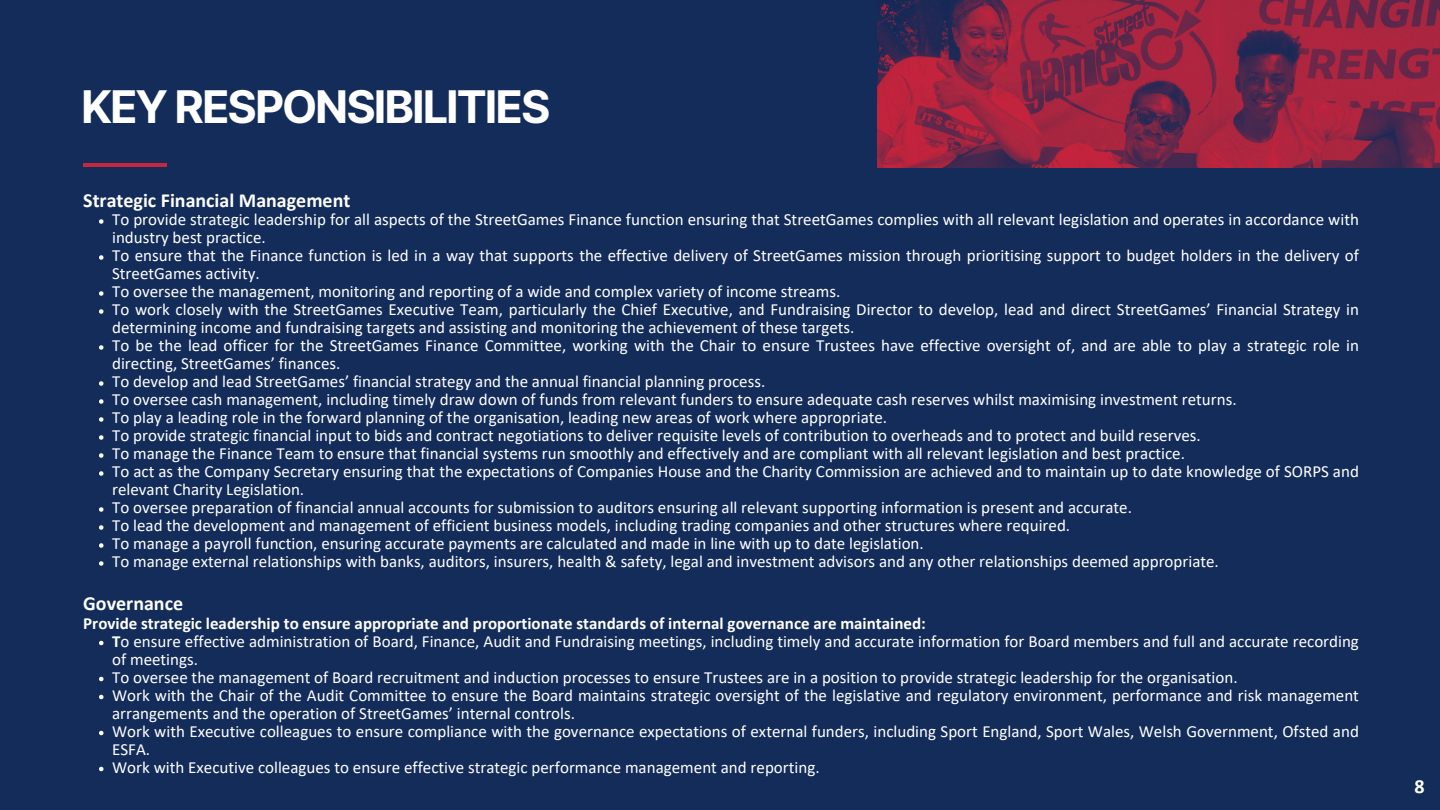
<style>
.page{position:relative;width:1440px;height:810px;background:#142c5a}
.page>*{position:absolute;margin:0;border:0;box-sizing:border-box;transform-origin:0 0}
.t1{font:700 45px "Inter";letter-spacing:-.045em;color:#fff}
.t2{font:700 20px "Calibri";color:#fff}
.t3{font:17px/18px "Calibri";color:#fff}
.t4{font:700 17px "Calibri";color:#fff}
.s1{font-weight:700}
</style>
<div class="page">
<hr style="left:83px;top:164px;width:84px;height:3px;background:#c7273e">
<svg style="left:99px;top:219px;width:5px;height:5px"></svg>
<svg style="left:99px;top:255px;width:5px;height:5px"></svg>
<svg style="left:99px;top:291px;width:5px;height:5px"></svg>
<svg style="left:99px;top:309px;width:5px;height:5px"></svg>
<svg style="left:99px;top:345px;width:5px;height:5px"></svg>
<svg style="left:99px;top:381px;width:5px;height:5px"></svg>
<svg style="left:99px;top:399px;width:5px;height:5px"></svg>
<svg style="left:99px;top:417px;width:5px;height:5px"></svg>
<svg style="left:99px;top:435px;width:5px;height:5px"></svg>
<svg style="left:99px;top:453px;width:5px;height:5px"></svg>
<svg style="left:99px;top:471px;width:5px;height:5px"></svg>
<svg style="left:99px;top:507px;width:5px;height:5px"></svg>
<svg style="left:99px;top:525px;width:5px;height:5px"></svg>
<svg style="left:99px;top:543px;width:5px;height:5px"></svg>
<svg style="left:99px;top:561px;width:5px;height:5px"></svg>
<svg style="left:99px;top:641px;width:5px;height:4px"></svg>
<svg style="left:99px;top:677px;width:5px;height:4px"></svg>
<svg style="left:99px;top:695px;width:5px;height:4px"></svg>
<svg style="left:99px;top:731px;width:5px;height:4px"></svg>
<svg style="left:99px;top:767px;width:5px;height:4px"></svg>
<img style="left:878px;top:0;width:562px;height:167px">
<h1 class="t1" style="left:81px;top:80px;width:471px">KEY RESPONSIBILITIES</h1>
<p class="t2" style="left:83px;top:192px;width:269px">Strategic Financial Management</p>
<p class="t3" style="left:112px;top:212px;width:1248px">To provide strategic leadership for all aspects of the StreetGames Finance function ensuring that StreetGames complies with all relevant legislation and operates in accordance with industry best practice.</p>
<p class="t3" style="left:112px;top:248px;width:1248px">To ensure that the Finance function is led in a way that supports the effective delivery of StreetGames mission through prioritising support to budget holders in the delivery of<br>StreetGames activity.</p>
<p class="t3" style="left:112px;top:284px;width:730px">To oversee the management, monitoring and reporting of a wide and complex variety of income streams.</p>
<p class="t3" style="left:112px;top:302px;width:1248px">To work closely with the StreetGames Executive Team, particularly the Chief Executive, and Fundraising Director to develop, lead and direct StreetGames’ Financial Strategy in determining income and fundraising targets and assisting and monitoring the achievement of these targets.</p>
<p class="t3" style="left:112px;top:338px;width:1248px">To be the lead officer for the StreetGames Finance Committee, working with the Chair to ensure Trustees have effective oversight of, and are able to play a strategic role in directing, StreetGames’ finances.</p>
<p class="t3" style="left:112px;top:374px;width:655px">To develop and lead StreetGames’ financial strategy and the annual financial planning process.</p>
<p class="t3" style="left:112px;top:392px;width:1126px">To oversee cash management, including timely draw down of funds from relevant funders to ensure adequate cash reserves whilst maximising investment returns.</p>
<p class="t3" style="left:112px;top:410px;width:777px">To play a leading role in the forward planning of the organisation, leading new areas of work where appropriate.</p>
<p class="t3" style="left:112px;top:428px;width:1090px">To provide strategic financial input to bids and contract negotiations to deliver requisite levels of contribution to overheads and to protect and build reserves.</p>
<p class="t3" style="left:112px;top:446px;width:1074px">To manage the Finance Team to ensure that financial systems run smoothly and effectively and are compliant with all relevant legislation and best practice.</p>
<p class="t3" style="left:112px;top:464px;width:1248px">To act as the Company Secretary ensuring that the expectations of Companies House and the Charity Commission are achieved and to maintain up to date knowledge of SORPS and relevant Charity Legislation.</p>
<p class="t3" style="left:112px;top:500px;width:1021px">To oversee preparation of financial annual accounts for submission to auditors ensuring all relevant supporting information is present and accurate.</p>
<p class="t3" style="left:112px;top:518px;width:960px">To lead the development and management of efficient business models, including trading companies and other structures where required.</p>
<p class="t3" style="left:112px;top:536px;width:813px">To manage a payroll function, ensuring accurate payments are calculated and made in line with up to date legislation.</p>
<h3 class="t3" style="left:112px;top:554px;width:1108px">To manage external relationships with banks, auditors, insurers, health &amp; safety, legal and investment advisors and any other relationships deemed appropriate.</h3>
<p class="t2" style="left:83px;top:595px;width:101px">Governance</p>
<p class="t4" style="left:83px;top:616px;width:844px">Provide strategic leadership to ensure appropriate and proportionate standards of internal governance are maintained:</p>
<p class="t3" style="left:112px;top:634px;width:1248px"><span class="s1">T</span>o ensure effective administration of Board, Finance, Audit and Fundraising meetings, including timely and accurate information for Board members and full and accurate recording of meetings.</p>
<p class="t3" style="left:112px;top:670px;width:1127px">To oversee the management of Board recruitment and induction processes to ensure Trustees are in a position to provide strategic leadership for the organisation.</p>
<p class="t3" style="left:112px;top:688px;width:1248px">Work with the Chair of the Audit Committee to ensure the Board maintains strategic oversight of the legislative and regulatory environment, performance and risk management arrangements and the operation of StreetGames’ internal controls.</p>
<p class="t3" style="left:112px;top:724px;width:1248px">Work with Executive colleagues to ensure compliance with the governance expectations of external funders, including Sport England, Sport Wales, Welsh Government, Ofsted and<br>ESFA.</p>
<p class="t3" style="left:112px;top:760px;width:709px">Work with Executive colleagues to ensure effective strategic performance management and reporting.</p>
<h2 class="t2" style="left:1415px;top:778px;width:12px">8</h2>
</div>
